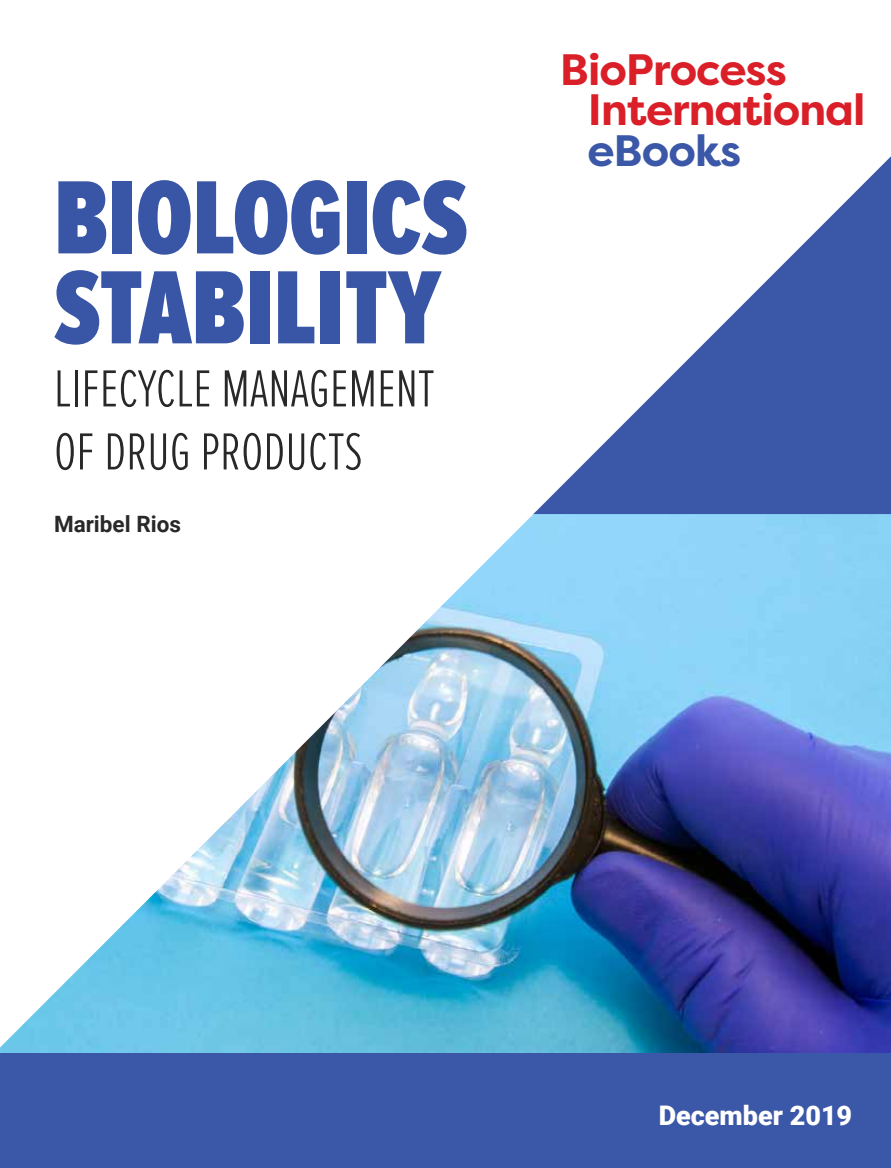
<style>
.page{position:relative;width:891px;height:1168px;background:#fff}
.page>*{position:absolute;margin:0;border:0;box-sizing:border-box;transform-origin:0 0}
.t1{font:900 108px/90px "Proxima Nova Ex Cn";color:#3855a6}
.t2{font:300 54px/63px "Proxima Nova Ex Cn";color:#292829}
.t3{font:700 43.95px/40.8px "Filson Pro";letter-spacing:-.025em;color:#da1f28}
.t4{font:700 43.95px "Filson Pro";letter-spacing:-.02em;color:#3b57a7}
.t5{font:900 27px "Roboto";color:#fff}
.t6{font:700 22.5px "Roboto";color:#292829}
</style>
<div class="page">
<img style="left:0;top:514px;width:891px;height:533px">
<svg style="left:533px;top:156px;width:358px;height:358px"></svg>
<div style="left:0;top:1053px;width:891px;height:115px;background:#3b57a7"></div>
<h1 class="t1" style="left:54px;top:180px;width:416px">BIOLOGICS<br>STABILITY</h1>
<p class="t2" style="left:54px;top:359px;width:382px">LIFECYCLE MANAGEMENT<br>OF DRUG PRODUCTS</p>
<p class="t6" style="left:54px;top:509px;width:128px">Maribel Rios</p>
<p class="t3" style="left:588px;top:49px;width:279px;text-indent:-28px">BioProcess<br>International</p>
<p class="t4" style="left:587px;top:123px;width:155px">eBooks</p>
<p class="t5" style="left:659px;top:1096px;width:195px">December 2019</p>
</div>
